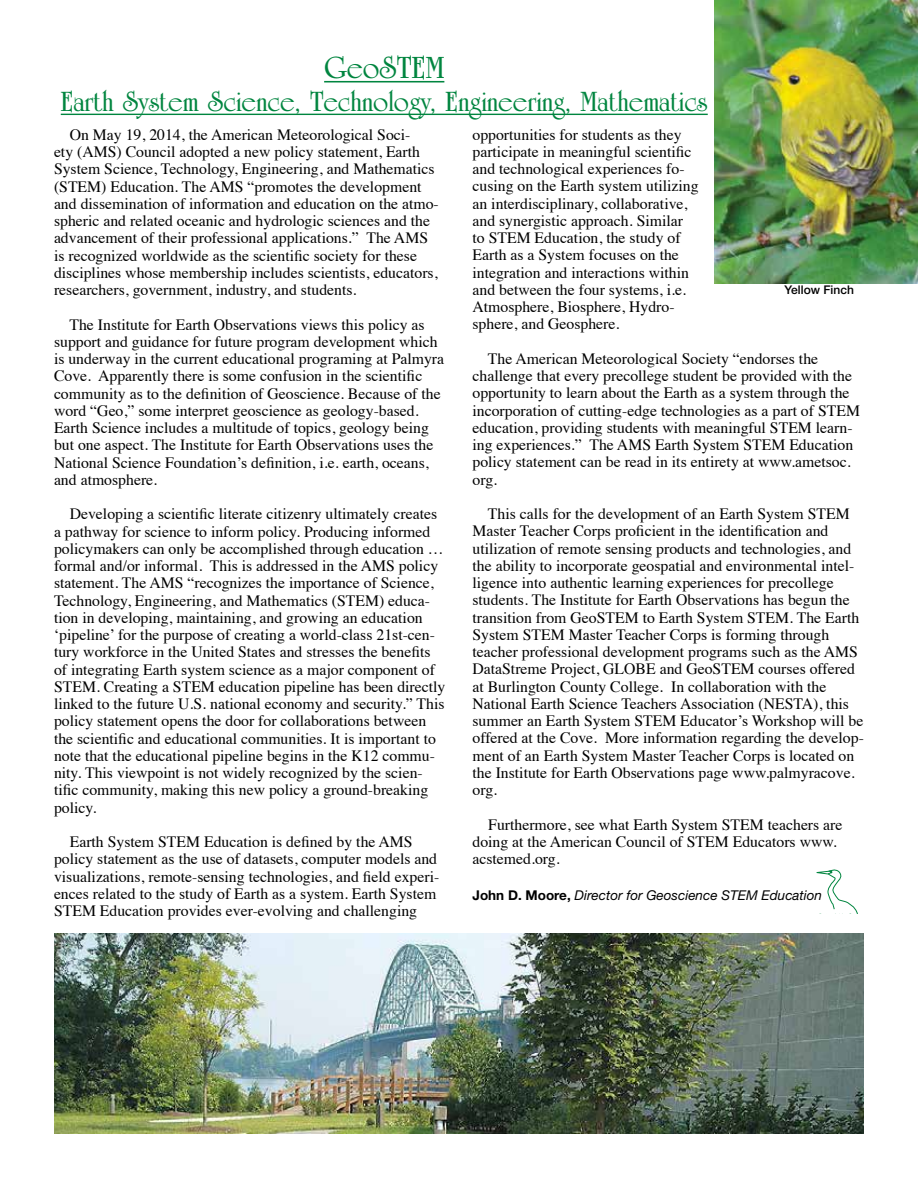
<style>
.page{position:relative;width:918px;height:1188px;background:#fff}
.page>*{position:absolute;margin:0;border:0;box-sizing:border-box;transform-origin:0 0}
.t1{font:700 33px "University Roman BT";color:#00853f}
.t2{font:700 30px "University Roman BT";color:#00853f}
.t3{font:15.75px/17.2px "Times";color:#000}
.t4{font:italic 13.5px "Helvetica Neue";color:#000}
.t5{font:500 12px "Helvetica Neue";color:#000}
.s1{font-weight:700;font-style:normal}
</style>
<div class="page">
<svg style="left:816px;top:869px;width:42px;height:45px"></svg>
<hr style="left:324px;top:81px;width:120px;height:1px;background:#00853f">
<hr style="left:61px;top:114px;width:647px;height:1px;background:#00853f">
<img style="left:715px;top:0;width:203px;height:284px">
<img style="left:54px;top:933px;width:810px;height:201px">
<h1 class="t1" style="left:324px;top:47px;width:122px">GeoSTEM</h1>
<h2 class="t2" style="left:61px;top:83px;width:648px">Earth System Science, Technology, Engineering, Mathematics</h2>
<p class="t3" style="left:54px;top:125px;width:386px;text-indent:16px">On May 19, 2014, the American Meteorological Soci-<br>ety (AMS) Council adopted a new policy statement, Earth System Science, Technology, Engineering, and Mathematics (STEM) Education. The AMS “promotes the development and dissemination of information and education on the atmo&shy;spheric and related oceanic and hydrologic sciences and the advancement of their professional applications.” The AMS is recognized worldwide as the scientific society for these disciplines whose membership includes scientists, educators, researchers, government, industry, and students.</p>
<p class="t3" style="left:54px;top:314px;width:392px;text-indent:15px">The Institute for Earth Observations views this policy as support and guidance for future program development which is underway in the current educational programing at Palmyra Cove. Apparently there is some confusion in the scientific community as to the definition of Geoscience. Because of the word “Geo,” some interpret geoscience as geology-based.<br>Earth Science includes a multitude of topics, geology being but one aspect. The Institute for Earth Observations uses the National Science Foundation’s definition, i.e. earth, oceans, and atmosphere.</p>
<p class="t3" style="left:54px;top:504px;width:393px;text-indent:16px">Developing a scientific literate citizenry ultimately creates a pathway for science to inform policy. Producing informed policymakers can only be accomplished through education … formal and/or informal. This is addressed in the AMS policy statement. The AMS “recognizes the importance of Science, Technology, Engineering, and Mathematics (STEM) educa&shy;tion in developing, maintaining, and growing an education ‘pipeline’ for the purpose of creating a world-class 21st-cen&shy;tury workforce in the United States and stresses the benefits of integrating Earth system science as a major component of STEM. Creating a STEM education pipeline has been directly linked to the future U.S. national economy and security.” This policy statement opens the door for collaborations between the scientific and educational communities. It is important to note that the educational pipeline begins in the K12 commu&shy;nity. This viewpoint is not widely recognized by the scien&shy;tific community, making this new policy a ground-breaking policy.</p>
<p class="t3" style="left:54px;top:832px;width:387px;text-indent:16px">Earth System STEM Education is defined by the AMS policy statement as the use of datasets, computer models and visualizations, remote-sensing technologies, and field experi&shy;ences related to the study of Earth as a system. Earth System STEM Education provides ever-evolving and challenging</p>
<p class="t3" style="left:472px;top:124px;width:228px">opportunities for students as they participate in meaningful scientific and technological experiences fo&shy;cusing on the Earth system utilizing an interdisciplinary, collaborative, and synergistic approach. Similar to STEM Education, the study of Earth as a System focuses on the integration and interactions within and between the four systems, i.e.<br>Atmosphere, Biosphere, Hydro&shy;sphere, and Geosphere.</p>
<p class="t3" style="left:472px;top:349px;width:389px;text-indent:15px">The American Meteorological Society “endorses the challenge that every precollege student be provided with the opportunity to learn about the Earth as a system through the incorporation of cutting-edge technologies as a part of STEM education, providing students with meaningful STEM learn&shy;ing experiences.” The AMS Earth System STEM Education policy statement can be read in its entirety at www.ametsoc. org.</p>
<p class="t3" style="left:472px;top:504px;width:393px;text-indent:15px">This calls for the development of an Earth System STEM Master Teacher Corps proficient in the identification and utilization of remote sensing products and technologies, and the ability to incorporate geospatial and environmental intel&shy;ligence into authentic learning experiences for precollege students. The Institute for Earth Observations has begun the transition from GeoSTEM to Earth System STEM. The Earth System STEM Master Teacher Corps is forming through teacher professional development programs such as the AMS DataStreme Project, GLOBE and GeoSTEM courses offered at Burlington County College. In collaboration with the National Earth Science Teachers Association (NESTA), this summer an Earth System STEM Educator’s Workshop will be offered at the Cove. More information regarding the develop&shy;ment of an Earth System Master Teacher Corps is located on the Institute for Earth Observations page www.palmyracove. org.</p>
<p class="t3" style="left:472px;top:814px;width:372px;text-indent:16px">Furthermore, see what Earth System STEM teachers are doing at the American Council of STEM Educators www. acstemed.org.</p>
<p class="t4" style="left:472px;top:887px;width:351px"><span class="s1">John D. Moore,</span> Director for Geoscience STEM Education</p>
<p class="t5" style="left:785px;top:283px;width:71px">Yellow Finch</p>
</div>
